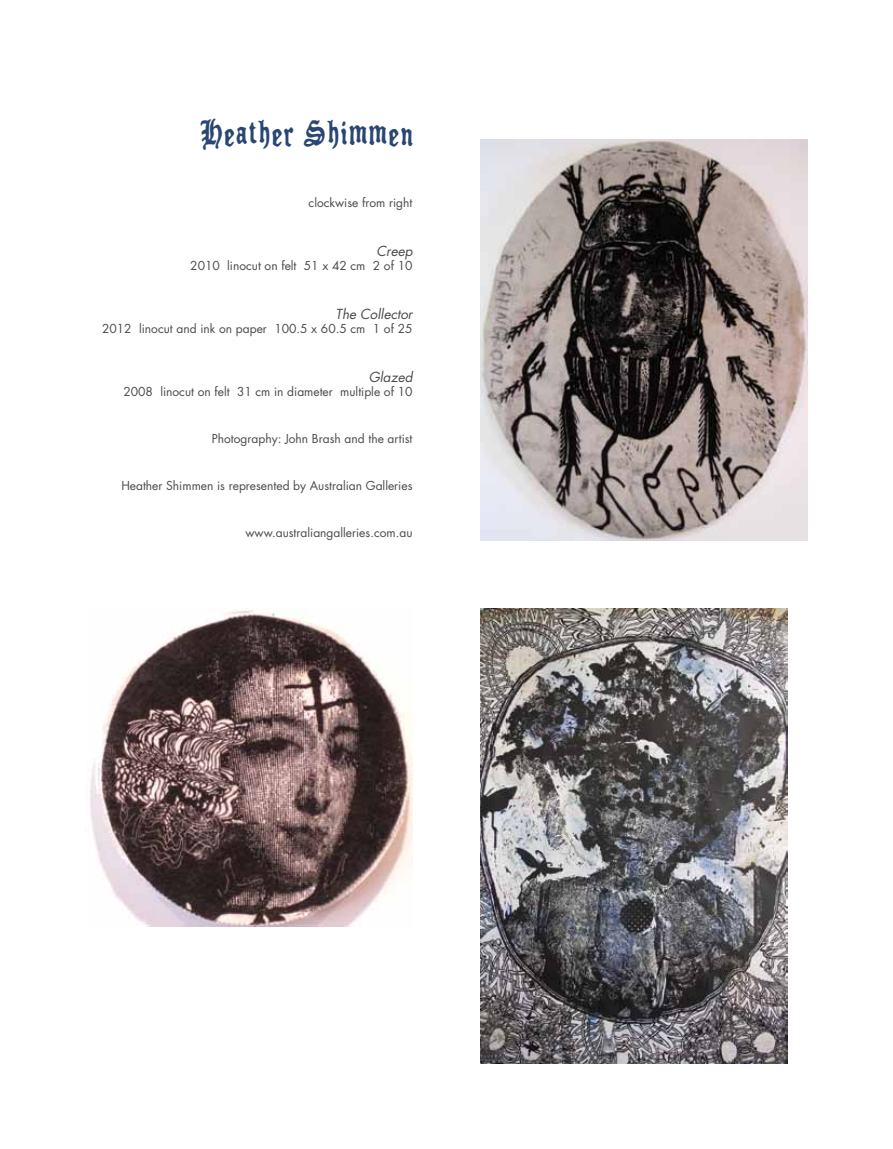
<style>
.page{position:relative;width:893px;height:1149px;background:#fff}
.page>*{position:absolute;margin:0;border:0;box-sizing:border-box;transform-origin:0 0}
.t1{font:34.5px "Benighted";letter-spacing:.07em;color:#2a4672}
.t2{font:italic 13.5px "Futura Std";color:#4a4a4d}
.t3{font:12px "Futura Std";color:#4a4a4d}
</style>
<div class="page">
<img style="left:480px;top:140px;width:328px;height:400px">
<img style="left:90px;top:608px;width:322px;height:318px">
<img style="left:481px;top:608px;width:306px;height:455px">
<h1 class="t1" style="left:200px;top:112px;width:214px">Heather Shimmen</h1>
<p class="t3" style="left:309px;top:195px;width:105px">clockwise from right</p>
<p class="t2" style="left:376px;top:242px;width:38px">Creep</p>
<p class="t3" style="left:190px;top:258px;width:224px">2010 linocut on felt 51 x 42 cm 2 of 10</p>
<p class="t2" style="left:336px;top:305px;width:78px">The Collector</p>
<p class="t3" style="left:102px;top:321px;width:312px">2012 linocut and ink on paper 100.5 x 60.5 cm 1 of 25</p>
<p class="t2" style="left:369px;top:368px;width:45px">Glazed</p>
<p class="t3" style="left:123px;top:384px;width:291px">2008 linocut on felt 31 cm in diameter multiple of 10</p>
<p class="t3" style="left:212px;top:431px;width:202px">Photography: John Brash and the artist</p>
<p class="t3" style="left:121px;top:478px;width:293px">Heather Shimmen is represented by Australian Galleries</p>
<p class="t3" style="left:245px;top:524px;width:169px">www.australiangalleries.com.au</p>
</div>
